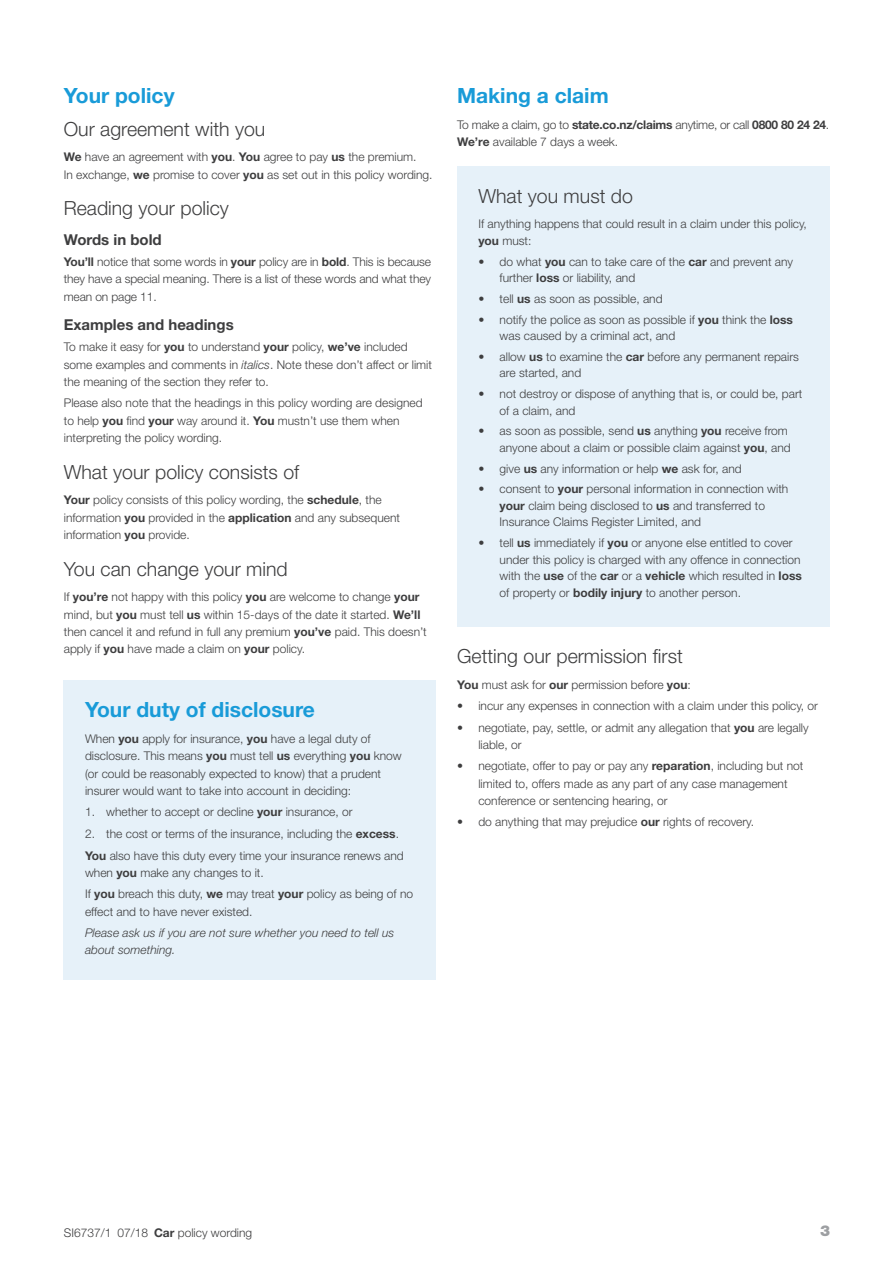
<style>
.page{position:relative;width:893px;height:1263px;background:#fff}
.page>*{position:absolute;margin:0;border:0;box-sizing:border-box;transform-origin:0 0}
.M_Heading{font:700 21px "Helvetica Neue";color:#199bd8}
.M_Subhead_1{font:300 19.5px "Helvetica Neue";color:#3e3e3f}
.M_Subhead_1___0mm_ab{font:300 19.5px "Helvetica Neue";color:#3e3e3f}
.M_Subhead_2{font:700 15px "Helvetica Neue";color:#3e3e3f}
.M_Subhead_2___1mm_be{font:700 15px "Helvetica Neue";color:#3e3e3f}
.t1{font:900 15px "Helvetica Neue";color:#9d9fa2}
.M_Body{font:300 12px/17.2px "Helvetica Neue";color:#3e3e3f}
.M_Lists_5mm{font:300 12px "Helvetica Neue";color:#3e3e3f}
.M_Body-2{font:300 12px/17.2px "Helvetica Neue";letter-spacing:-.02em;color:#3e3e3f}
.M_Body-3{font:italic 300 12px/17.2px "Helvetica Neue";color:#3e3e3f}
.s1{font-weight:700}
.s2{font-style:italic}
</style>
<div class="page">
<div style="left:457px;top:167px;width:372px;height:460px;background:#e6f1f9"></div>
<div style="left:64px;top:680px;width:372px;height:300px;background:#e6f1f9"></div>
<p class="M_Heading" style="left:64px;top:83px;width:112px">Your policy</p>
<p class="M_Subhead_1___0mm_ab" style="left:64px;top:117px;width:203px">Our agreement with you</p>
<p class="M_Body" style="left:64px;top:148px;width:370px"><span class="s1">We</span> have an agreement with <span class="s1">you</span>. <span class="s1">You</span> agree to pay <span class="s1">us</span> the premium.<br>In exchange, <span class="s1">we</span> promise to cover <span class="s1">you</span> as set out in this policy wording.</p>
<p class="M_Subhead_1" style="left:64px;top:196px;width:167px">Reading your policy</p>
<p class="M_Subhead_2___1mm_be" style="left:64px;top:230px;width:100px">Words in bold</p>
<p class="M_Body" style="left:64px;top:253px;width:369px;text-align:justify"><span class="s1">You’ll</span> notice that some words in <span class="s1">your</span> policy are in <span class="s1">bold</span>. This is because they have a special meaning. There is a list of these words and what they mean on page 11.</p>
<p class="M_Subhead_2" style="left:64px;top:315px;width:171px">Examples and headings</p>
<p class="M_Body" style="left:64px;top:338px;width:370px">To make it easy for <span class="s1">you</span> to understand <span class="s1">your</span> policy, <span class="s1">we’ve</span> included some examples and comments in <span class="s2">italics</span>. Note these don’t affect or limit the meaning of the section they refer to.</p>
<p class="M_Body" style="left:64px;top:394px;width:360px">Please also note that the headings in this policy wording are designed to help <span class="s1">you</span> find <span class="s1">your</span> way around it. <span class="s1">You</span> mustn’t use them when interpreting the policy wording.</p>
<p class="M_Subhead_1" style="left:64px;top:460px;width:237px">What your policy consists of</p>
<p class="M_Body" style="left:64px;top:491px;width:338px"><span class="s1">Your</span> policy consists of this policy wording, the <span class="s1">schedule</span>, the information <span class="s1">you</span> provided in the <span class="s1">application</span> and any subsequent information <span class="s1">you</span> provide.</p>
<p class="M_Subhead_1" style="left:64px;top:557px;width:225px">You can change your mind</p>
<p class="M_Body" style="left:64px;top:588px;width:364px">If <span class="s1">you’re</span> not happy with this policy <span class="s1">you</span> are welcome to change <span class="s1">your </span>mind, but <span class="s1">you</span> must tell <span class="s1">us</span> within 15-days of the date it started. <span class="s1">We’ll </span>then cancel it and refund in full any premium <span class="s1">you’ve</span> paid. This doesn’t apply if <span class="s1">you</span> have made a claim on <span class="s1">your</span> policy.</p>
<p class="M_Heading" style="left:85px;top:697px;width:231px">Your duty of disclosure</p>
<p class="M_Body" style="left:85px;top:730px;width:318px">When <span class="s1">you</span> apply for insurance, <span class="s1">you</span> have a legal duty of disclosure. This means <span class="s1">you</span> must tell <span class="s1">us</span> everything <span class="s1">you</span> know (or could be reasonably expected to know) that a prudent insurer would want to take into account in deciding:</p>
<p class="M_Lists_5mm" style="left:85px;top:805px;width:269px">1. whether to accept or decline <span class="s1">your</span> insurance, or</p>
<p class="M_Lists_5mm" style="left:85px;top:826px;width:315px">2. the cost or terms of the insurance, including the <span class="s1">excess</span>.</p>
<p class="M_Body" style="left:85px;top:846px;width:320px"><span class="s1">You</span> also have this duty every time your insurance renews and when <span class="s1">you</span> make any changes to it.</p>
<p class="M_Body" style="left:85px;top:885px;width:330px">If <span class="s1">you</span> breach this duty, <span class="s1">we</span> may treat <span class="s1">your</span> policy as being of no effect and to have never existed.</p>
<p class="M_Body-3" style="left:85px;top:924px;width:311px">Please ask us if you are not sure whether you need to tell us about something.</p>
<p class="M_Heading" style="left:457px;top:83px;width:153px">Making a claim</p>
<p class="M_Body-2" style="left:457px;top:116px;width:374px">To make a claim, go to <span class="s1">state.co.nz/claims</span> anytime, or call <span class="s1">0800 80 24 24</span>.<br><span class="s1">We’re</span> available 7 days a week.</p>
<p class="M_Subhead_1" style="left:478px;top:184px;width:156px">What you must do</p>
<p class="M_Body" style="left:478px;top:216px;width:330px;line-height:16.5px">If anything happens that could result in a claim under this policy, <span class="s1">you</span> must:</p>
<p class="M_Body" style="left:500px;top:253px;width:295px;line-height:16.5px;text-indent:-21px">• do what <span class="s1">you</span> can to take care of the <span class="s1">car</span> and prevent any further <span class="s1">loss</span> or liability, and</p>
<p class="M_Body" style="left:478px;top:290px;width:186px">• tell <span class="s1">us</span> as soon as possible, and</p>
<p class="M_Body" style="left:500px;top:311px;width:295px;line-height:16.5px;text-indent:-21px">• notify the police as soon as possible if <span class="s1">you</span> think the <span class="s1">loss </span>was caused by a criminal act, and</p>
<p class="M_Body" style="left:500px;top:348px;width:301px;line-height:16.5px;text-indent:-21px">• allow <span class="s1">us</span> to examine the <span class="s1">car</span> before any permanent repairs are started, and</p>
<p class="M_Body" style="left:500px;top:385px;width:304px;line-height:16.5px;text-indent:-21px">• not destroy or dispose of anything that is, or could be, part of a claim, and</p>
<p class="M_Body" style="left:478px;top:423px;width:314px;line-height:16.5px;text-align:right">• as soon as possible, send <span class="s1">us</span> anything <span class="s1">you</span> receive from anyone about a claim or possible claim against <span class="s1">you</span>, and</p>
<p class="M_Body" style="left:478px;top:459px;width:265px">• give <span class="s1">us</span> any information or help <span class="s1">we</span> ask for, and</p>
<p class="M_Body" style="left:500px;top:481px;width:290px;line-height:16.5px;text-indent:-21px">• consent to <span class="s1">your</span> personal information in connection with <span class="s1">your</span> claim being disclosed to <span class="s1">us</span> and transferred to<br>Insurance Claims Register Limited, and</p>
<p class="M_Body" style="left:500px;top:534px;width:304px;line-height:16.8px;text-indent:-21px">• tell <span class="s1">us</span> immediately if <span class="s1">you</span> or anyone else entitled to cover under this policy is charged with any offence in connection with the <span class="s1">use</span> of the <span class="s1">car</span> or a <span class="s1">vehicle</span> which resulted in <span class="s1">loss </span>of property or <span class="s1">bodily injury</span> to another person.</p>
<p class="M_Subhead_1" style="left:457px;top:644px;width:227px">Getting our permission first</p>
<p class="M_Body" style="left:457px;top:675px;width:235px"><span class="s1">You</span> must ask for <span class="s1">our</span> permission before <span class="s1">you</span>:</p>
<p class="M_Body" style="left:457px;top:697px;width:362px">• incur any expenses in connection with a claim under this policy, or</p>
<p class="M_Body" style="left:478px;top:718px;width:332px;text-indent:-21px">• negotiate, pay, settle, or admit any allegation that <span class="s1">you</span> are legally liable, or</p>
<p class="M_Body" style="left:478px;top:757px;width:326px;text-indent:-21px">• negotiate, offer to pay or pay any <span class="s1">reparation</span>, including but not limited to, offers made as any part of any case management conference or sentencing hearing, or</p>
<p class="M_Body" style="left:457px;top:813px;width:298px">• do anything that may prejudice <span class="s1">our</span> rights of recovery.</p>
<p class="M_Body" style="left:64px;top:1224px;width:190px">SI6737/1 07/18 <span class="s1">Car</span> policy wording</p>
<p class="t1" style="left:820px;top:1222px;width:12px">3</p>
</div>
